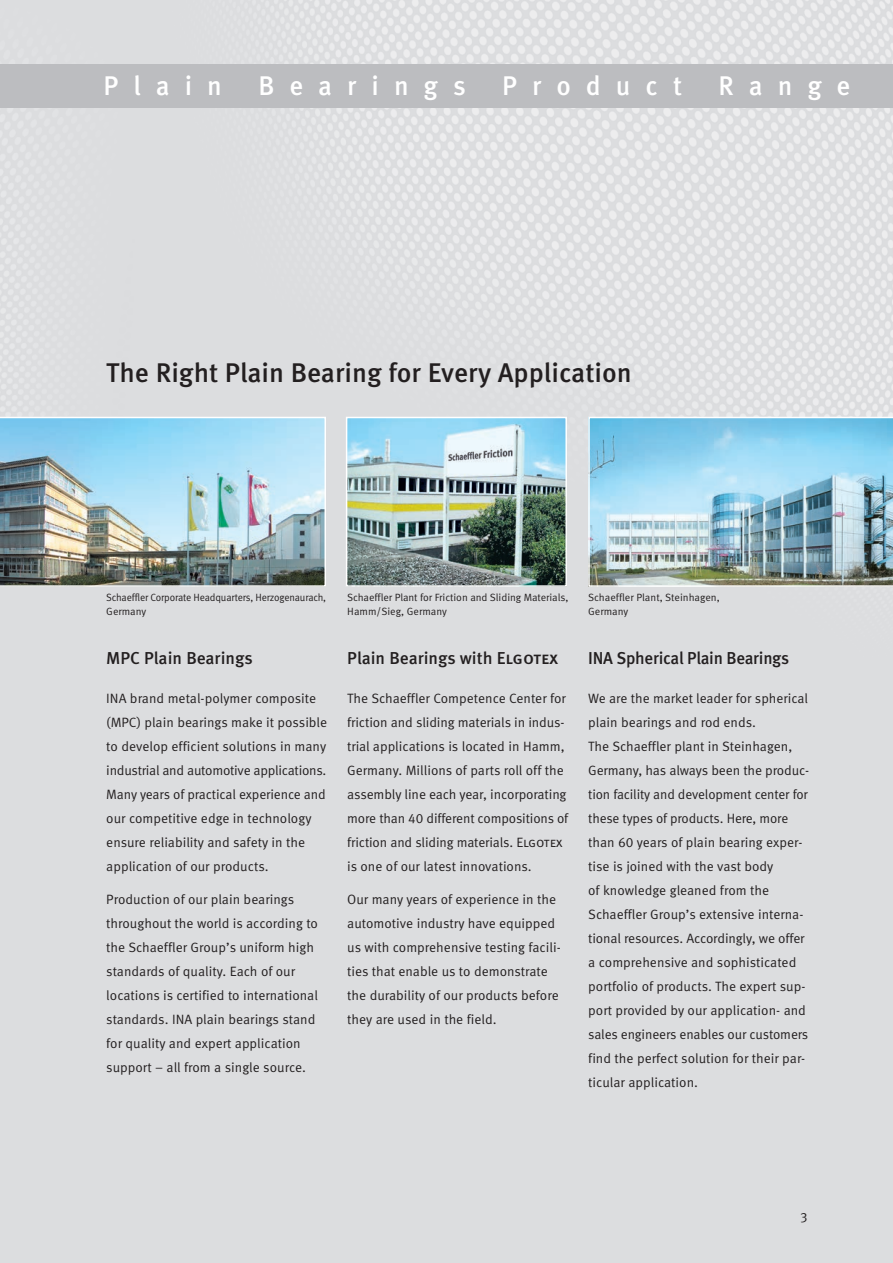
<style>
.page{position:relative;width:893px;height:1263px;background:#fff}
.page>*{position:absolute;margin:0;border:0;box-sizing:border-box;transform-origin:0 0}
.t1{font:500 27px "Schaeffler Meta";color:#231f20}
.t2{font:500 27px "Schaeffler Meta";letter-spacing:.57em;color:#fff}
.t3{font:500 17.25px "Schaeffler Meta";letter-spacing:-.01em;color:#231f20}
.t4{font:13.5px/24px "Schaeffler Meta";letter-spacing:-.005em;color:#231f20}
.t5{font:10.5px/13.5px "Schaeffler Meta";letter-spacing:-.01em;color:#231f20}
.t6{font:10.5px/13.5px "Schaeffler Meta";letter-spacing:-.01em;color:#231f20;scale:.95 1}
</style>
<div class="page">
<img style="left:0;top:0;width:893px;height:1263px">
<img style="left:588px;top:417px;width:305px;height:170px">
<img style="left:0;top:417px;width:326px;height:170px">
<img style="left:349px;top:420px;width:215px;height:164px">
<div style="left:346px;top:417px;width:221px;height:170px;border:2px solid #fff"></div>
<div style="left:0;top:64px;width:893px;height:43px;background:#bcbdc0"></div>
<h1 class="t2" style="left:104px;top:69px;width:120px">Plain</h1>
<h1 class="t2" style="left:259px;top:69px;width:209px">Bearings</h1>
<h1 class="t2" style="left:502px;top:69px;width:181px">Product</h1>
<h1 class="t2" style="left:718px;top:69px;width:134px">Range</h1>
<h1 class="t1" style="left:106px;top:356px;width:527px">The Right Plain Bearing for Every Application</h1>
<p class="t6" style="left:106px;top:591px;width:233px">Schaeffler Corporate Headquarters, Herzogenaurach,<br>Germany</p>
<p class="t5" style="left:347px;top:591px;width:223px">Schaeffler Plant for Friction and Sliding Materials,<br>Hamm/Sieg, Germany</p>
<p class="t5" style="left:588px;top:591px;width:133px">Schaeffler Plant, Steinhagen,<br>Germany</p>
<p class="t3" style="left:106px;top:647px;width:148px">MPC Plain Bearings</p>
<p class="t3" style="left:347px;top:647px;width:212px">Plain Bearings with Elgotex</p>
<p class="t4" style="left:106px;top:687px;width:222px">INA brand metal-polymer composite (MPC) plain bearings make it possible to develop efficient solutions in many industrial and automotive applications.<br>Many years of practical experience and our competitive edge in technology ensure reliability and safety in the application of our products.</p>
<p class="t4" style="left:106px;top:887px;width:213px">Production of our plain bearings throughout the world is according to the Schaeffler Group’s uniform high standards of quality. Each of our locations is certified to international standards. INA plain bearings stand for quality and expert application support – all from a single source.</p>
<p class="t4" style="left:347px;top:687px;width:223px">The Schaeffler Competence Center for friction and sliding materials in indus&shy;trial applications is located in Hamm, Germany. Millions of parts roll off the assembly line each year, incorporating more than 40 different compositions of friction and sliding materials. Elgotex is one of our latest innovations.</p>
<p class="t4" style="left:347px;top:887px;width:215px">Our many years of experience in the automotive industry have equipped us with comprehensive testing facili&shy;ties that enable us to demonstrate the durability of our products before they are used in the field.</p>
<p class="t3" style="left:588px;top:647px;width:202px">INA Spherical Plain Bearings</p>
<p class="t4" style="left:588px;top:687px;width:223px">We are the market leader for spherical plain bearings and rod ends.<br>The Schaeffler plant in Steinhagen, Germany, has always been the produc&shy;tion facility and development center for these types of products. Here, more than 60 years of plain bearing exper&shy;tise is joined with the vast body<br>of knowledge gleaned from the Schaeffler Group’s extensive interna&shy;tional resources. Accordingly, we offer a comprehensive and sophisticated portfolio of products. The expert sup&shy;port provided by our application- and sales engineers enables our customers find the perfect solution for their par&shy;ticular application.</p>
<p class="t4" style="left:800px;top:1205px;width:9px">3</p>
</div>
